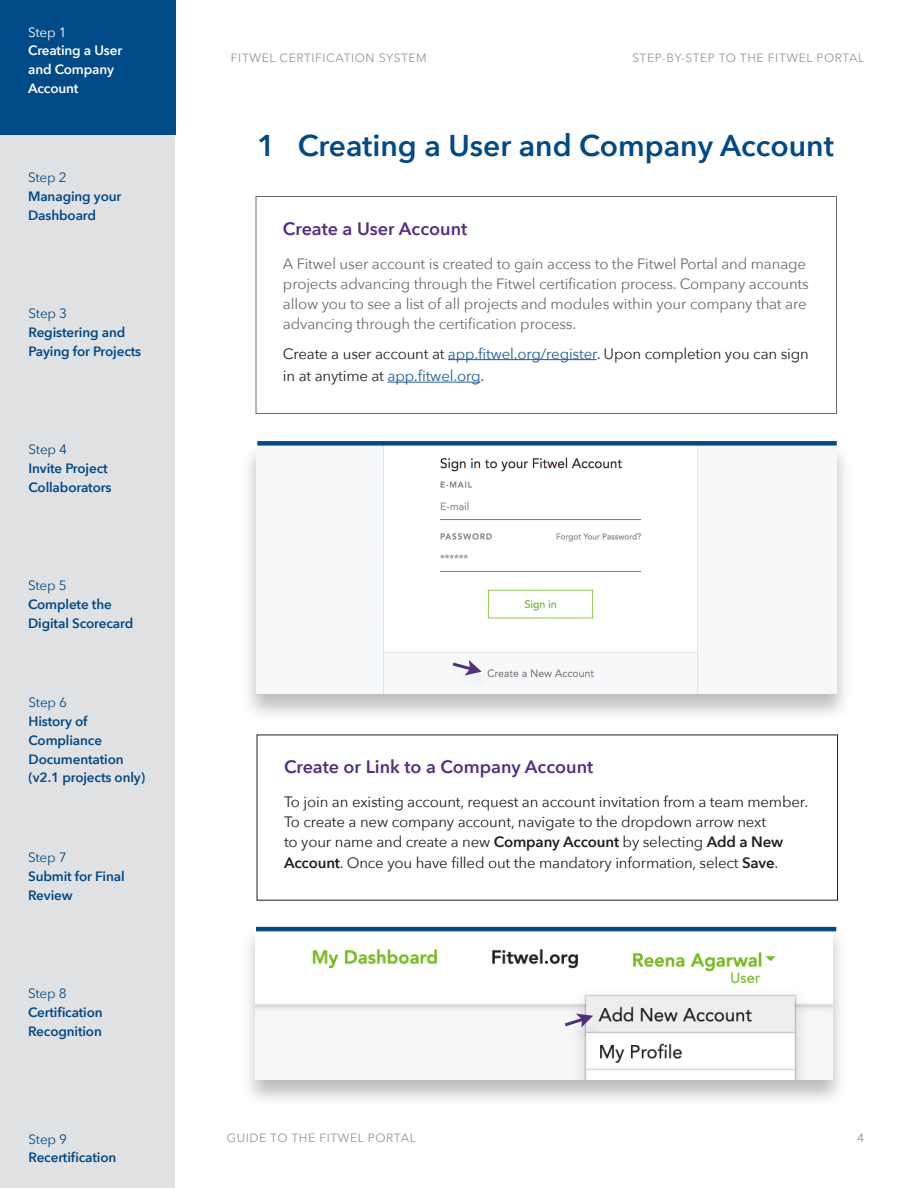
<style>
.page{position:relative;width:918px;height:1188px;background:#fff}
.page>*{position:absolute;margin:0;border:0;box-sizing:border-box;transform-origin:0 0}
.t1{font:600 30px "Avenir Next";color:#004a87}
.Boxed_Text{font:600 18px "Avenir Next";color:#522e81}
.Boxed_Body_Copy_2{font:15px/20.2px "Avenir Next";letter-spacing:-.01em;color:#231f20}
.Boxed_Body_Copy_2-2{font:15px/20.2px "Avenir Next";letter-spacing:-.01em;color:#686c71}
.t2{font:600 13.5px/18.8px "Avenir Next";letter-spacing:-.01em;color:#004a87}
.t3{font:13.5px "Avenir Next";letter-spacing:-.01em;color:#004a87}
.Step_Title{font:600 13.5px/18.8px "Avenir Next";letter-spacing:-.01em;color:#fff}
.t4{font:12px "Avenir Next";letter-spacing:.05em;color:#939598}
.s1{font-weight:400}
.s2{color:#175d9e}
.s3{font-weight:600}
</style>
<div class="page">
<div style="left:0;top:0;width:175px;height:1188px;background:#e1e2e4"></div>
<div style="left:256px;top:196px;width:581px;height:218px;border:1px solid #686c71"></div>
<hr style="left:448px;top:359px;width:149px;height:1px;background:#175d9e">
<hr style="left:388px;top:382px;width:92px;height:1px;background:#175d9e">
<div style="left:241px;top:442px;width:612px;height:280px;background:#231f20;opacity:.3"></div>
<img style="left:256px;top:443px;width:581px;height:250px">
<div style="left:257px;top:441px;width:580px;height:5px;background:#004a87"></div>
<div style="left:456px;top:666px;width:35px;height:23px;background:#f6f7f9"></div>
<svg style="left:449px;top:660px;width:33px;height:15px"></svg>
<div style="left:241px;top:924px;width:607px;height:184px;background:#231f20;opacity:.3"></div>
<img style="left:256px;top:926px;width:576px;height:153px">
<div style="left:568px;top:1021px;width:34px;height:23px;background:#231f20;opacity:.1"></div>
<svg style="left:562px;top:1014px;width:31px;height:15px"></svg>
<hr style="left:256px;top:927px;width:580px;height:4px;background:#004a87">
<div style="left:0;top:0;width:175px;height:135px;background:#004a87"></div>
<p class="Step_Title" style="left:28px;top:22px;width:96px"><span class="s1">Step 1<br></span>Creating a User and Company<br>Account</p>
<p class="t3" style="left:28px;top:166px;width:40px">Step 2</p>
<p class="t2" style="left:28px;top:186px;width:95px">Managing your<br>Dashboard</p>
<p class="t3" style="left:28px;top:302px;width:40px">Step 3</p>
<p class="t2" style="left:28px;top:322px;width:114px">Registering and<br>Paying for Projects</p>
<p class="t3" style="left:28px;top:438px;width:40px">Step 4</p>
<p class="t2" style="left:28px;top:458px;width:85px">Invite Project<br>Collaborators</p>
<p class="t3" style="left:28px;top:574px;width:40px">Step 5</p>
<p class="t2" style="left:28px;top:594px;width:107px">Complete the<br>Digital Scorecard</p>
<p class="t3" style="left:28px;top:691px;width:40px">Step 6</p>
<p class="t2" style="left:28px;top:712px;width:118px">History of<br>Compliance<br>Documentation (v2.1 projects only)</p>
<p class="t3" style="left:28px;top:846px;width:40px">Step 7</p>
<p class="t2" style="left:28px;top:866px;width:98px">Submit for Final<br>Review</p>
<p class="t3" style="left:28px;top:982px;width:40px">Step 8</p>
<p class="t2" style="left:28px;top:1003px;width:76px">Certification<br>Recognition</p>
<p class="t3" style="left:28px;top:1127px;width:40px">Step 9</p>
<p class="t2" style="left:28px;top:1148px;width:89px">Recertification</p>
<p class="t4" style="left:231px;top:47px;width:197px">FITWEL CERTIFICATION SYSTEM</p>
<p class="t4" style="left:632px;top:47px;width:233px">STEP-BY-STEP TO THE FITWEL PORTAL</p>
<p class="t1" style="left:257px;top:120px;width:578px">1 Creating a User and Company Account</p>
<p class="Boxed_Text" style="left:283px;top:213px;width:186px">Create a User Account</p>
<p class="Boxed_Body_Copy_2-2" style="left:283px;top:253px;width:527px">A Fitwel user account is created to gain access to the Fitwel Portal and manage projects advancing through the Fitwel certification process. Company accounts allow you to see a list of all projects and modules within your company that are advancing through the certification process.</p>
<p class="Boxed_Body_Copy_2" style="left:283px;top:341px;width:527px;line-height:22.5px">Create a user account at <span class="s2">app.fitwel.org/register</span>. Upon completion you can sign in at anytime at <span class="s2">app.fitwel.org</span>.</p>
<p class="Boxed_Text" style="left:284px;top:751px;width:311px">Create or Link to a Company Account</p>
<p class="Boxed_Body_Copy_2" style="left:284px;top:791px;width:526px">To join an existing account, request an account invitation from a team member.<br>To create a new company account, navigate to the dropdown arrow next<br>to your name and create a new <span class="s3">Company Account</span> by selecting <span class="s3">Add a New Account</span>. Once you have filled out the mandatory information, select <span class="s3">Save</span>.</p>
<p class="t4" style="left:227px;top:1128px;width:190px">GUIDE TO THE FITWEL PORTAL</p>
<p class="t4" style="left:857px;top:1128px;width:8px">4</p>
</div>
